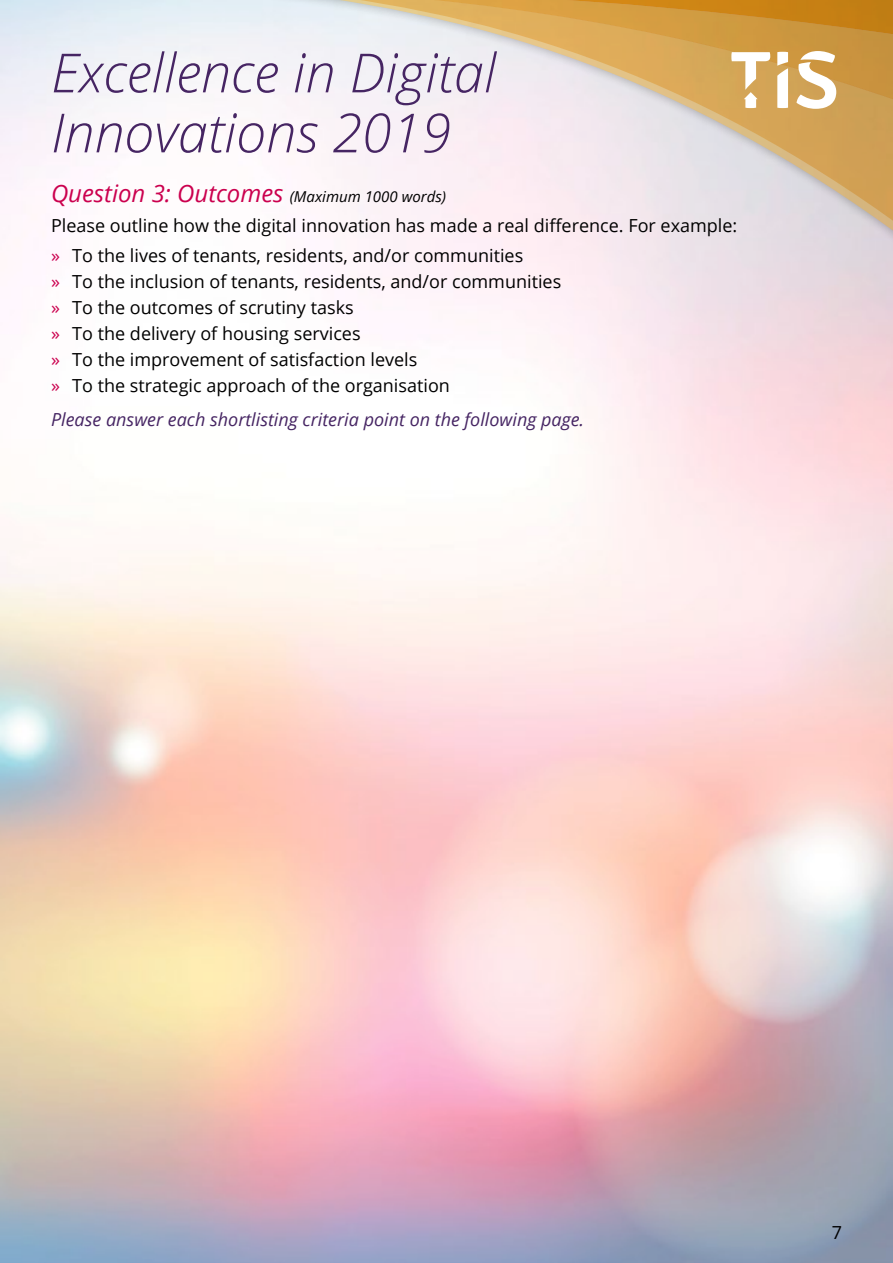
<style>
.page{position:relative;width:893px;height:1263px;background:#fff}
.page>*{position:absolute;margin:0;border:0;box-sizing:border-box;transform-origin:0 0}
.t1{font:italic 300 54px/60px "Open Sans";color:#462563}
.t2{font:italic 24px "Open Sans";color:#cb004e}
.t3{font:18px/25.8px "Open Sans";color:#000}
.t4{font:italic 18px "Open Sans";color:#462563}
.s1{font-size:15px;color:#000}
.s2{color:#cb004e}
</style>
<div class="page">
<div style="left:225px;top:0;width:668px;height:250px;background:#000;opacity:.6"></div>
<svg style="left:234px;top:0;width:659px;height:240px"></svg>
<svg style="left:255px;top:103px;width:638px;height:127px"></svg>
<svg style="left:254px;top:36px;width:639px;height:67px"></svg>
<svg style="left:254px;top:0;width:639px;height:36px;background:#d8b16f"></svg>
<svg style="left:777px;top:52px;width:11px;height:56px"></svg>
<svg style="left:796px;top:51px;width:40px;height:58px"></svg>
<svg style="left:731px;top:52px;width:39px;height:56px"></svg>
<h1 class="t1" style="left:51px;top:41px;width:447px">Excellence in Digital<br>Innovations 2019</h1>
<h2 class="t2" style="left:51px;top:177px;width:397px">Question 3: Outcomes <span class="s1">(Maximum 1000 words)</span></h2>
<p class="t3" style="left:51px;top:210px;width:688px;line-height:30.2px">Please outline how the digital innovation has made a real difference. For example: <span class="s2">»</span> To the lives of tenants, residents, and/or communities</p>
<p class="t3" style="left:51px;top:268px;width:512px"><span class="s2">»</span> To the inclusion of tenants, residents, and/or communities <span class="s2">»</span> To the outcomes of scrutiny tasks<br><span class="s2">»</span> To the delivery of housing services<br><span class="s2">»</span> To the improvement of satisfaction levels<br><span class="s2">»</span> To the strategic approach of the organisation</p>
<p class="t4" style="left:51px;top:407px;width:535px">Please answer each shortlisting criteria point on the following page.</p>
<p class="t3" style="left:832px;top:1219px;width:12px">7</p>
</div>
